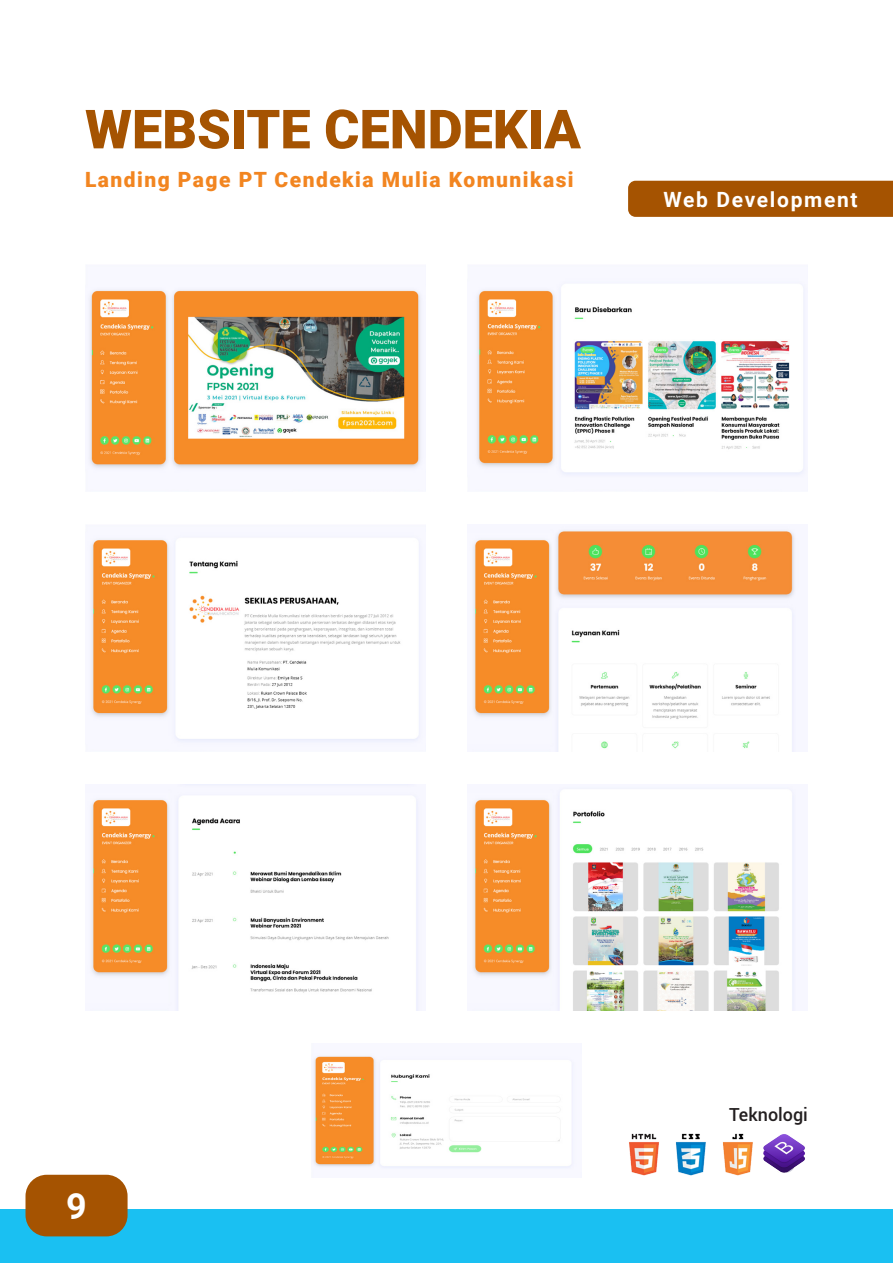
<style>
.page{position:relative;width:893px;height:1263px;background:#fff}
.page>*{position:absolute;margin:0;border:0;box-sizing:border-box;transform-origin:0 0}
.t1{font:900 54px "Roboto";color:#a55301}
.t2{font:700 36px "Roboto";color:#fff}
.t3{font:900 21px "Roboto";letter-spacing:.07em;color:#f28520}
.t4{font:700 21px "Roboto";letter-spacing:.08em;color:#fff}
.t5{font:500 18px "Roboto";color:#231f20}
</style>
<div class="page">
<div style="left:628px;top:181px;width:265px;height:36px;background:#a55301"></div>
<div style="left:0;top:1210px;width:893px;height:53px;background:#1ac0f2"></div>
<div style="left:26px;top:1175px;width:102px;height:61px;background:#a55301;border-radius:21px"></div>
<img style="left:629px;top:1133px;width:176px;height:43px">
<img style="left:88px;top:289px;width:334px;height:181px">
<img style="left:475px;top:283px;width:331px;height:193px">
<img style="left:90px;top:538px;width:331px;height:205px">
<img style="left:472px;top:529px;width:324px;height:222px">
<img style="left:90px;top:784px;width:329px;height:227px">
<img style="left:472px;top:787px;width:323px;height:224px">
<img style="left:313px;top:1055px;width:261px;height:114px">
<p class="t1" style="left:85px;top:91px;width:497px">WEBSITE CENDEKIA</p>
<p class="t3" style="left:85px;top:165px;width:490px">Landing Page PT Cendekia Mulia Komunikasi</p>
<p class="t4" style="left:663px;top:184px;width:196px">Web Development</p>
<p class="t2" style="left:66px;top:1181px;width:22px">9</p>
<p class="t5" style="left:729px;top:1102px;width:80px">Teknologi</p>
</div>
